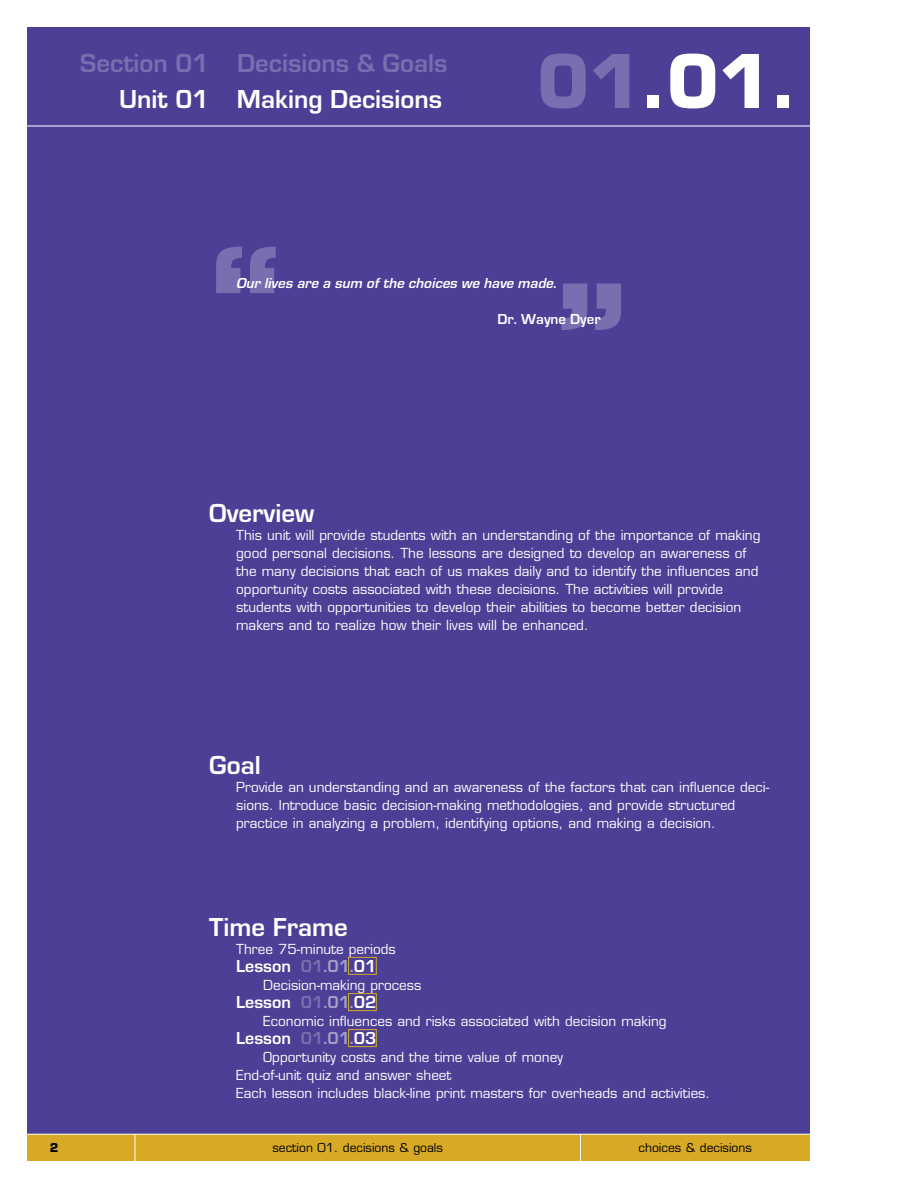
<style>
.page{position:relative;width:918px;height:1188px;background:#fff}
.page>*{position:absolute;margin:0;border:0;box-sizing:border-box;transform-origin:0 0}
.t1{font:700 150px "Eurostile";color:#786fb0}
.t2{font:700 72px "Eurostile";color:#fff}
.t3{font:700 27px "Eurostile";color:#fff}
.t4{font:700 27px "Eurostile";color:#786fb0}
.t5{font:700 18px "Eurostile";color:#fff}
.t6{font:italic 700 15px "Eurostile";color:#fff}
.t7{font:700 15px "Eurostile";color:#fff}
.t8{font:13.5px/18px "Eurostile";color:#fff}
.t9{font:12px "Eurostile";color:#000}
.t10{font:700 12px "Eurostile";color:#000}
.s1{color:#786fb0}
.s2{color:#a59fca}
</style>
<div class="page">
<div style="left:27px;top:27px;width:783px;height:1107px;background:#4b3f96"></div>
<div style="left:27px;top:1134px;width:783px;height:27px;background:#d8a925"></div>
<svg style="left:348px;top:957px;width:29px;height:90px"></svg>
<hr style="left:27px;top:1134px;width:783px;height:1px;background:#fff">
<hr style="left:27px;top:126px;width:783px;height:1px;background:#fff">
<svg style="left:135px;top:1134px;width:1px;height:27px"></svg>
<svg style="left:580px;top:1135px;width:1px;height:26px"></svg>
<h3 class="t4" style="left:80px;top:54px;width:369px">Section 01 Decisions &amp; Goals</h3>
<h3 class="t3" style="left:119px;top:90px;width:325px">Unit 01 Making Decisions</h3>
<h2 class="t2" style="left:537px;top:54px;width:261px"><span class="s1">01</span>.01.</h2>
<h1 class="t1" style="left:209px;top:248px;width:75px">“</h1>
<p class="t6" style="left:236px;top:278px;width:324px">Our lives are a sum of the choices we have made.</p>
<p class="t7" style="left:498px;top:314px;width:105px">Dr. Wayne Dyer</p>
<h1 class="t1" style="left:555px;top:284px;width:75px">”</h1>
<h3 class="t3" style="left:209px;top:504px;width:107px">Overview</h3>
<p class="t8" style="left:236px;top:527px;width:526px">This unit will provide students with an understanding of the importance of making good personal decisions. The lessons are designed to develop an awareness of the many decisions that each of us makes daily and to identify the influences and opportunity costs associated with these decisions. The activities will provide students with opportunities to develop their abilities to become better decision makers and to realize how their lives will be enhanced.</p>
<h3 class="t3" style="left:209px;top:756px;width:53px">Goal</h3>
<p class="t8" style="left:236px;top:779px;width:535px">Provide an understanding and an awareness of the factors that can influence deci&shy;sions. Introduce basic decision-making methodologies, and provide structured practice in analyzing a problem, identifying options, and making a decision.</p>
<h3 class="t3" style="left:209px;top:918px;width:140px">Time Frame</h3>
<p class="t8" style="left:236px;top:941px;width:161px">Three 75-minute periods</p>
<h3 class="t5" style="left:236px;top:960px;width:142px">Lesson <span class="s1">01</span><span class="s2">.01.</span>01</h3>
<p class="t8" style="left:263px;top:977px;width:160px">Decision-making process</p>
<h3 class="t5" style="left:236px;top:996px;width:142px">Lesson <span class="s1">01</span><span class="s2">.01.</span>02</h3>
<p class="t8" style="left:263px;top:1013px;width:405px">Economic influences and risks associated with decision making</p>
<h3 class="t5" style="left:236px;top:1032px;width:142px">Lesson <span class="s1">01</span><span class="s2">.01.</span>03</h3>
<p class="t8" style="left:236px;top:1049px;width:475px;text-indent:27px">Opportunity costs and the time value of money<br>End-of-unit quiz and answer sheet<br>Each lesson includes black-line print masters for overheads and activities.</p>
<p class="t10" style="left:50px;top:1143px;width:10px">2</p>
<p class="t9" style="left:273px;top:1143px;width:172px">section 01. decisions &amp; goals</p>
<p class="t9" style="left:639px;top:1143px;width:115px">choices &amp; decisions</p>
</div>
